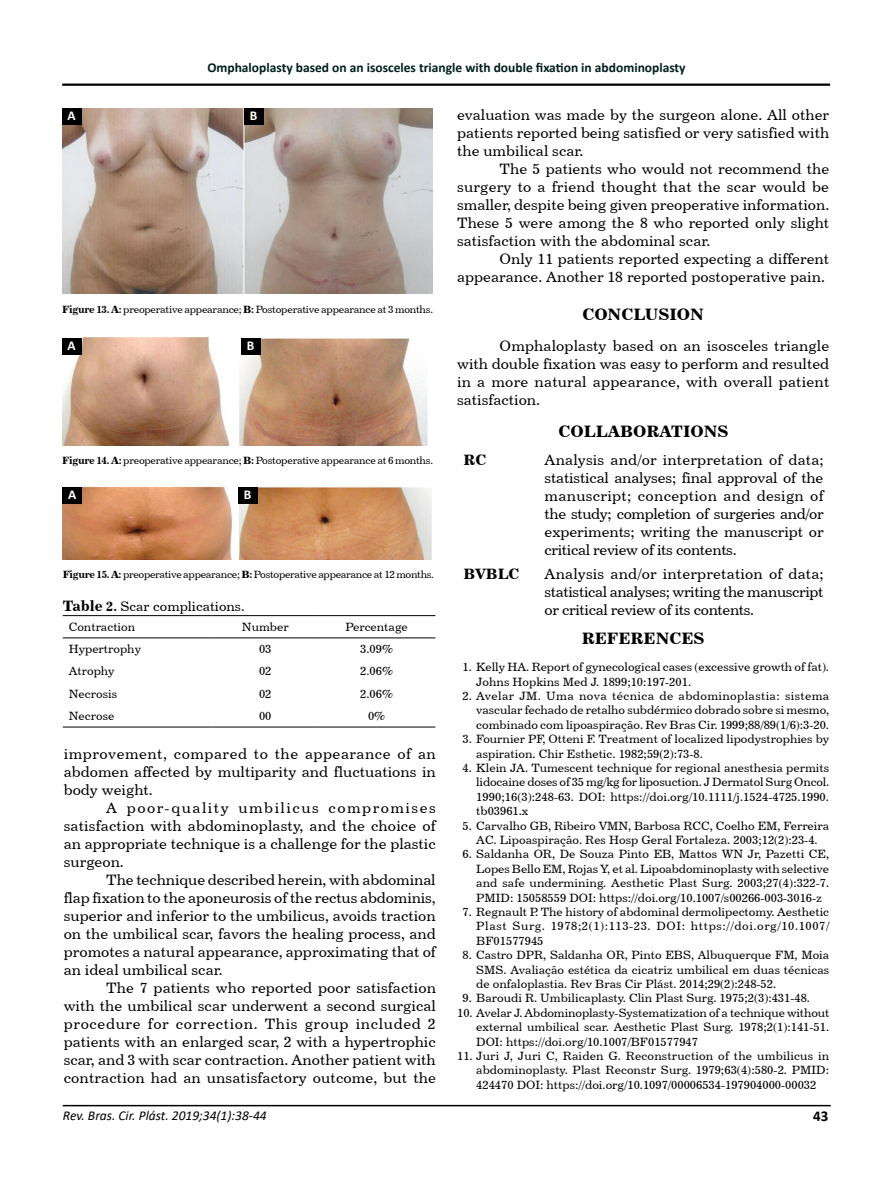
<style>
.page{position:relative;width:893px;height:1191px;background:#fff}
.page>*{position:absolute;margin:0;border:0;box-sizing:border-box;transform-origin:0 0}
.t1{font:16.5px "Century 731 BT Bold A";color:#000}
.t2{font:15px/18px "Century 731 BT Roman A";color:#000;text-align:justify}
.t3{font:15px "Century 731 BT Bold A";color:#000}
.t4{font:700 15px "Calibri";color:#000}
.t5{font:13.65px "Century 731 BT Roman A";color:#000}
.t6{font:700 13.5px "Calibri";color:#001f1d}
.t7{font:italic 13.5px "Calibri";color:#000}
.t8{font:700 13.5px "Calibri";color:#fff}
.t9{font:12px/14.4px "Century 731 BT Roman A";color:#000;text-align:justify}
.t10{font:10.5px "Century 731 BT Roman A";letter-spacing:-.025em;color:#000}
.s1{font-family:"Century 731 BT Bold A"}
.s2{font-family:"Century 731 BT Bold A";font-size:15px}
</style>
<div class="page">
<hr style="left:63px;top:1104px;width:768px;height:2px;background:#000">
<hr style="left:62px;top:84px;width:768px;height:2px;background:#000">
<img style="left:62px;top:108px;width:371px;height:186px">
<div style="left:62px;top:108px;width:19px;height:17px;background:#000"></div>
<div style="left:244px;top:108px;width:19px;height:17px;background:#000"></div>
<img style="left:62px;top:337px;width:366px;height:108px">
<div style="left:62px;top:338px;width:19px;height:16px;background:#000"></div>
<div style="left:241px;top:338px;width:19px;height:16px;background:#000"></div>
<img style="left:63px;top:486px;width:369px;height:73px">
<div style="left:63px;top:488px;width:19px;height:16px;background:#000"></div>
<div style="left:238px;top:488px;width:19px;height:16px;background:#000"></div>
<hr style="left:63px;top:637px;width:150px;height:1px;background:#000">
<hr style="left:213px;top:637px;width:105px;height:1px;background:#000">
<hr style="left:318px;top:637px;width:117px;height:1px;background:#000">
<hr style="left:63px;top:615px;width:150px;height:1px;background:#000">
<hr style="left:213px;top:615px;width:105px;height:1px;background:#000">
<hr style="left:318px;top:615px;width:117px;height:1px;background:#000">
<hr style="left:63px;top:727px;width:150px;height:1px;background:#000">
<hr style="left:213px;top:727px;width:105px;height:1px;background:#000">
<hr style="left:318px;top:727px;width:117px;height:1px;background:#000">
<p class="t6" style="left:207px;top:58px;width:480px">Omphaloplasty based on an isosceles triangle with double fixation in abdominoplasty</p>
<p class="t8" style="left:68px;top:106px;width:10px">A</p>
<p class="t8" style="left:250px;top:106px;width:9px">B</p>
<p class="t10" style="left:62px;top:302px;width:372px"><span class="s1">Figure 13. A:</span> preoperative appearance; <span class="s1">B:</span> Postoperative appearance at 3 months.</p>
<p class="t8" style="left:68px;top:336px;width:10px">A</p>
<p class="t8" style="left:247px;top:336px;width:9px">B</p>
<p class="t10" style="left:62px;top:454px;width:372px"><span class="s1">Figure 14. A:</span> preoperative appearance; <span class="s1">B:</span> Postoperative appearance at 6 months.</p>
<p class="t8" style="left:68px;top:485px;width:10px">A</p>
<p class="t8" style="left:244px;top:485px;width:9px">B</p>
<p class="t10" style="left:63px;top:568px;width:373px"><span class="s1">Figure 15. A:</span> preoperative appearance; <span class="s1">B:</span> Postoperative appearance at 12 months.</p>
<p class="t5" style="left:63px;top:597px;width:183px"><span class="s2">Table</span> <span class="s1">2.</span> Scar complications.</p>
<p class="t9" style="left:69px;top:619px;width:68px">Contraction</p>
<p class="t9" style="left:242px;top:619px;width:48px">Number</p>
<p class="t9" style="left:345px;top:619px;width:64px">Percentage</p>
<p class="t9" style="left:69px;top:641px;width:74px">Hypertrophy</p>
<p class="t9" style="left:259px;top:641px;width:14px">03</p>
<p class="t9" style="left:360px;top:641px;width:34px">3.09%</p>
<p class="t9" style="left:69px;top:663px;width:47px">Atrophy</p>
<p class="t9" style="left:259px;top:663px;width:14px">02</p>
<p class="t9" style="left:360px;top:663px;width:34px">2.06%</p>
<p class="t9" style="left:69px;top:686px;width:50px">Necrosis</p>
<p class="t9" style="left:259px;top:686px;width:14px">02</p>
<p class="t9" style="left:360px;top:686px;width:34px">2.06%</p>
<p class="t9" style="left:69px;top:708px;width:47px">Necrose</p>
<p class="t9" style="left:259px;top:708px;width:14px">00</p>
<p class="t9" style="left:368px;top:708px;width:19px">0%</p>
<p class="t2" style="left:64px;top:744px;width:374px">improvement, compared to the appearance of an abdomen affected by multiparity and fluctuations in body weight.</p>
<p class="t2" style="left:64px;top:798px;width:374px;text-indent:43px">A poor-quality umbilicus compromises satisfaction with abdominoplasty, and the choice of an appropriate technique is a challenge for the plastic surgeon.</p>
<p class="t2" style="left:64px;top:870px;width:374px;text-indent:43px">The technique described herein, with abdominal flap fixation to the aponeurosis of the rectus abdominis, superior and inferior to the umbilicus, avoids traction on the umbilical scar, favors the healing process, and promotes a natural appearance, approximating that of an ideal umbilical scar.</p>
<p class="t2" style="left:64px;top:978px;width:374px;text-indent:43px">The 7 patients who reported poor satisfaction with the umbilical scar underwent a second surgical procedure for correction. This group included 2 patients with an enlarged scar, 2 with a hypertrophic scar, and 3 with scar contraction. Another patient with contraction had an unsatisfactory outcome, but the</p>
<p class="t2" style="left:457px;top:105px;width:374px">evaluation was made by the surgeon alone. All other patients reported being satisfied or very satisfied with the umbilical scar.</p>
<p class="t2" style="left:457px;top:159px;width:374px;text-indent:43px">The 5 patients who would not recommend the surgery to a friend thought that the scar would be smaller, despite being given preoperative information.<br>These 5 were among the 8 who reported only slight satisfaction with the abdominal scar.</p>
<p class="t2" style="left:457px;top:249px;width:374px;text-align:right">Only 11 patients reported expecting a different appearance. Another 18 reported postoperative pain.</p>
<h1 class="t1" style="left:582px;top:304px;width:123px">CONCLUSION</h1>
<p class="t2" style="left:457px;top:337px;width:374px;text-indent:43px">Omphaloplasty based on an isosceles triangle with double fixation was easy to perform and resulted in a more natural appearance, with overall patient satisfaction.</p>
<h1 class="t1" style="left:558px;top:421px;width:172px">COLLABORATIONS</h1>
<p class="t3" style="left:464px;top:451px;width:24px">RC</p>
<p class="t2" style="left:545px;top:451px;width:281px">Analysis and/or interpretation of data; statistical analyses; final approval of the manuscript; conception and design of the study; completion of surgeries and/or experiments; writing the manuscript or critical review of its contents.</p>
<p class="t3" style="left:464px;top:564px;width:57px">BVBLC</p>
<p class="t2" style="left:545px;top:564px;width:281px">Analysis and/or interpretation of data; statistical analyses; writing the manuscript or critical review of its contents.</p>
<h1 class="t1" style="left:582px;top:628px;width:124px">REFERENCES</h1>
<p class="t9" style="left:476px;top:659px;width:354px;text-indent:-14px">1. Kelly HA. Report of gynecological cases (excessive growth of fat).<br>Johns Hopkins Med J. 1899;10:197-201.</p>
<p class="t9" style="left:476px;top:688px;width:355px;text-indent:-14px">2. Avelar JM. Uma nova técnica de abdominoplastia: sistema vascular fechado de retalho subdérmico dobrado sobre si mesmo, combinado com lipoaspiração. Rev Bras Cir. 1999;88/89(1/6):3-20.</p>
<p class="t9" style="left:476px;top:731px;width:354px;text-indent:-14px">3. Fournier PF, Otteni F. Treatment of localized lipodystrophies by aspiration. Chir Esthetic. 1982;59(2):73-8.</p>
<p class="t9" style="left:476px;top:760px;width:355px;text-indent:-14px">4. Klein JA. Tumescent technique for regional anesthesia permits lidocaine doses of 35 mg/kg for liposuction. J Dermatol Surg Oncol.<br>1990;16(3):248-63. DOI: https://doi.org/10.1111/j.1524-4725.1990. tb03961.x</p>
<p class="t9" style="left:463px;top:818px;width:368px;text-align:center">5. Carvalho GB, Ribeiro VMN, Barbosa RCC, Coelho EM, Ferreira<br>AC. Lipoaspiração. Res Hosp Geral Fortaleza. 2003;12(2):23-4.</p>
<p class="t9" style="left:476px;top:846px;width:355px;text-indent:-14px">6. Saldanha OR, De Souza Pinto EB, Mattos WN Jr, Pazetti CE, Lopes Bello EM, Rojas Y, et al. Lipoabdominoplasty with selective and safe undermining. Aesthetic Plast Surg. 2003;27(4):322-7.<br>PMID: 15058559 DOI: https://doi.org/10.1007/s00266-003-3016-z</p>
<p class="t9" style="left:476px;top:904px;width:355px;text-indent:-14px">7. Regnault P. The history of abdominal dermolipectomy. Aesthetic Plast Surg. 1978;2(1):113-23. DOI: https://doi.org/10.1007/ BF01577945</p>
<p class="t9" style="left:476px;top:947px;width:354px;text-indent:-14px">8. Castro DPR, Saldanha OR, Pinto EBS, Albuquerque FM, Moia SMS. Avaliação estética da cicatriz umbilical em duas técnicas de onfaloplastia. Rev Bras Cir Plást. 2014;29(2):248-52.</p>
<p class="t9" style="left:463px;top:990px;width:349px">9. Baroudi R. Umbilicaplasty. Clin Plast Surg. 1975;2(3):431-48.</p>
<p class="t9" style="left:476px;top:1005px;width:355px;text-indent:-19px">10. Avelar J. Abdominoplasty-Systematization of a technique without external umbilical scar. Aesthetic Plast Surg. 1978;2(1):141-51.<br>DOI: https://doi.org/10.1007/BF01577947</p>
<p class="t9" style="left:476px;top:1048px;width:355px;text-indent:-19px">11. Juri J, Juri C, Raiden G. Reconstruction of the umbilicus in abdominoplasty. Plast Reconstr Surg. 1979;63(4):580-2. PMID:<br>424470 DOI: https://doi.org/10.1097/00006534-197904000-00032</p>
<p class="t7" style="left:63px;top:1105px;width:205px">Rev. Bras. Cir. Plást. 2019;34(1):38-44</p>
<p class="t4" style="left:813px;top:1105px;width:17px">43</p>
</div>
